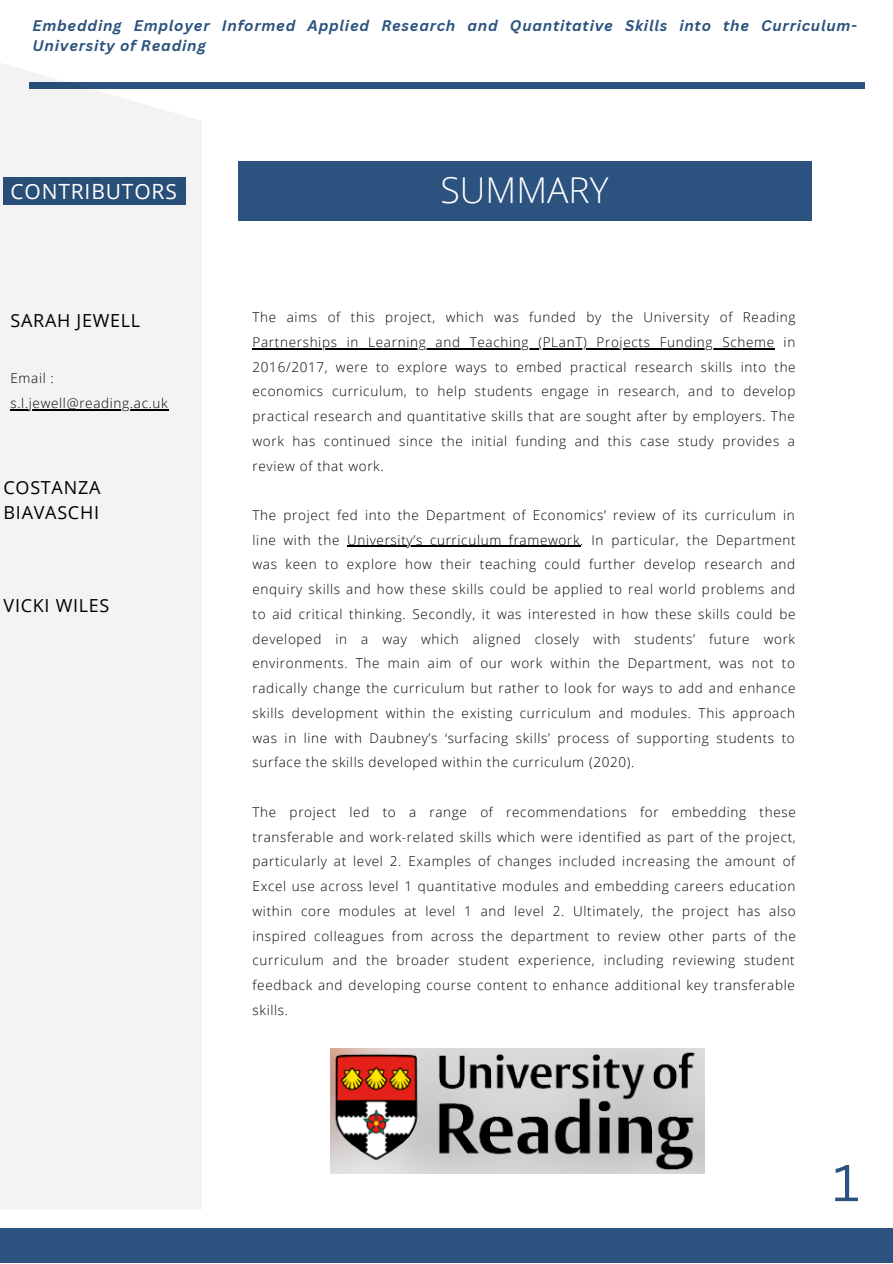
<style>
.page{position:relative;width:893px;height:1264px;background:#fff}
.page>*{position:absolute;margin:0;border:0;box-sizing:border-box;transform-origin:0 0}
.t1{font:50.55px "Canva Sans";color:#2c537f}
.t2{font:300 35.55px "Open Sans";color:#fff}
.t3{font:21px "Open Sans";letter-spacing:.04em;color:#fff}
.t4{font:18px/24.8px "Open Sans";letter-spacing:.04em;color:#000}
.t5{font:italic 700 15px/20.2px "Canva Sans";letter-spacing:.05em;color:#2c537f}
.t6{font:300 13.5px/24.8px "Open Sans";letter-spacing:.05em;color:#000;text-align:justify}
</style>
<div class="page">
<div style="left:29px;top:83px;width:835px;height:5px;background:#2c537f"></div>
<div style="left:238px;top:161px;width:573px;height:59px;background:#2c537f"></div>
<div style="left:0;top:54px;width:202px;height:1155px;background:#f3f3f3"></div>
<div style="left:0;top:1228px;width:892px;height:34px;background:#2c537f"></div>
<img style="left:331px;top:1048px;width:373px;height:124px">
<hr style="left:252px;top:348px;width:522px;height:1px;background:#000">
<hr style="left:347px;top:546px;width:233px;height:1px;background:#000">
<hr style="left:10px;top:409px;width:158px;height:1px;background:#000">
<p class="t5" style="left:33px;top:15px;width:825px">Embedding Employer Informed Applied Research and Quantitative Skills into the Curriculum-<br>University of Reading</p>
<p class="t3" style="left:10px;top:176px;width:168px">CONTRIBUTORS</p>
<p class="t4" style="left:10px;top:307px;width:131px">SARAH JEWELL</p>
<p class="t6" style="left:10px;top:365px;width:45px">Email :</p>
<p class="t6" style="left:10px;top:390px;width:159px">s.l.jewell@reading.ac.uk</p>
<p class="t4" style="left:4px;top:474px;width:98px">COSTANZA<br>BIAVASCHI</p>
<p class="t4" style="left:4px;top:593px;width:107px">VICKI WILES</p>
<p class="t2" style="left:440px;top:165px;width:169px">SUMMARY</p>
<p class="t6" style="left:252px;top:304px;width:544px">The aims of this project, which was funded by the University of Reading Partnerships in Learning and Teaching (PLanT) Projects Funding Scheme in 2016/2017, were to explore ways to embed practical research skills into the economics curriculum, to help students engage in research, and to develop practical research and quantitative skills that are sought after by employers. The work has continued since the initial funding and this case study provides a review of that work.</p>
<p class="t6" style="left:252px;top:502px;width:544px">The project fed into the Department of Economics’ review of its curriculum in line with the University’s curriculum framework. In particular, the Department was keen to explore how their teaching could further develop research and enquiry skills and how these skills could be applied to real world problems and to aid critical thinking. Secondly, it was interested in how these skills could be developed in a way which aligned closely with students’ future work environments. The main aim of our work within the Department, was not to radically change the curriculum but rather to look for ways to add and enhance skills development within the existing curriculum and modules. This approach was in line with Daubney’s ‘surfacing skills’ process of supporting students to surface the skills developed within the curriculum (2020).</p>
<p class="t6" style="left:252px;top:799px;width:544px">The project led to a range of recommendations for embedding these transferable and work-related skills which were identified as part of the project, particularly at level 2. Examples of changes included increasing the amount of Excel use across level 1 quantitative modules and embedding careers education within core modules at level 1 and level 2. Ultimately, the project has also inspired colleagues from across the department to review other parts of the curriculum and the broader student experience, including reviewing student feedback and developing course content to enhance additional key transferable skills.</p>
<p class="t1" style="left:832px;top:1147px;width:28px">1</p>
</div>
